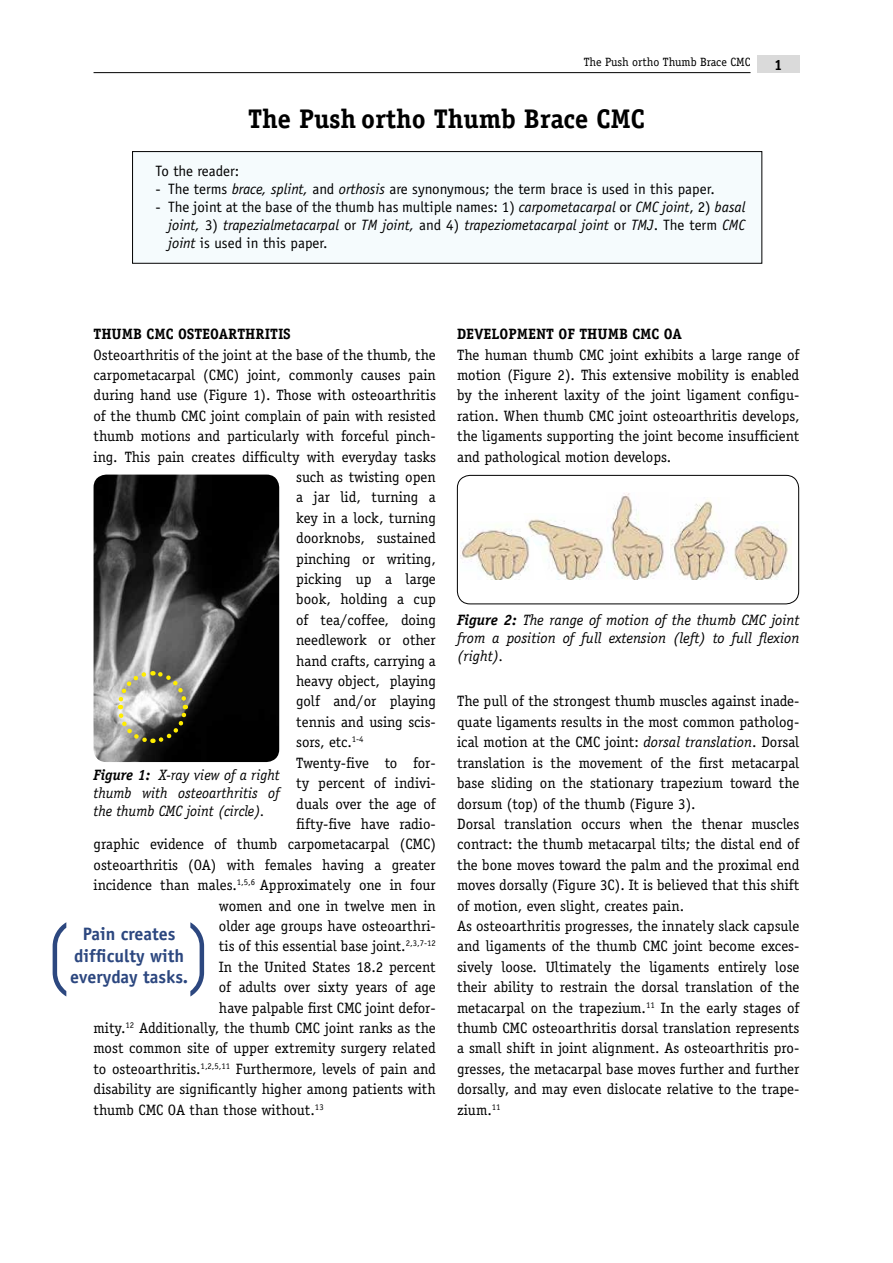
<style>
.page{position:relative;width:893px;height:1263px;background:#fff}
.page>*{position:absolute;margin:0;border:0;box-sizing:border-box;transform-origin:0 0}
.t1{font:700 27px "Officina Serif LT";color:#000}
.t2{font:700 18px/21.6px "Officina Sans LT";color:#2c477f;text-align:center}
.t3{font:15px/20.4px "Officina Serif LT";color:#000;text-align:justify}
.t4{font:italic 15px/18px "Officina Sans LT";color:#000;text-align:justify}
.t5{font:italic 15px/18px "Officina Serif LT";color:#000;text-align:justify}
.t6{font:15px "Officina Sans LT";color:#000}
.t7{font:700 15px "Officina Serif LT";color:#000}
.t8{font:15px "Officina Serif LT";letter-spacing:-.02em;color:#000}
.t9{font:12px "Officina Serif LT";color:#000}
.s1{font-style:italic}
.s2{font-style:normal}
.s3{font-weight:700}
</style>
<div class="page">
<hr style="left:94px;top:72px;width:656px;height:1px;background:#000">
<div style="left:757px;top:55px;width:42px;height:17px;background:#dadada"></div>
<div style="left:133px;top:152px;width:629px;height:111px;background:#f5fbfd"></div>
<div style="left:132px;top:151px;width:630px;height:113px;border:1px solid #000"></div>
<svg style="left:53px;top:922px;width:13px;height:74px"></svg>
<svg style="left:190px;top:922px;width:14px;height:74px"></svg>
<img style="left:94px;top:475px;width:185px;height:287px">
<svg style="left:115px;top:668px;width:75px;height:77px;background:#989787"></svg>
<div style="left:457px;top:475px;width:342px;height:129px;border:1px solid #000;border-radius:13px"></div>
<img style="left:461px;top:529px;width:63px;height:51px">
<img style="left:524px;top:519px;width:80px;height:61px">
<img style="left:611px;top:493px;width:53px;height:87px">
<img style="left:671px;top:500px;width:57px;height:80px">
<img style="left:734px;top:522px;width:55px;height:58px">
<p class="t9" style="left:584px;top:55px;width:168px">The Push ortho Thumb Brace CMC</p>
<p class="t7" style="left:774px;top:55px;width:10px">1</p>
<h1 class="t1" style="left:248px;top:102px;width:398px">The Push ortho Thumb Brace CMC</h1>
<p class="t6" style="left:156px;top:162px;width:85px">To the reader:</p>
<p class="t6" style="left:156px;top:180px;width:561px">- The terms <span class="s1">brace, splint,</span> and <span class="s1">orthosis</span> are synonymous; the term brace is used in this paper.</p>
<p class="t4" style="left:168px;top:198px;width:579px;text-indent:-13px"><span class="s2">- The joint at the base of the thumb has multiple names: 1)</span> carpometacarpal <span class="s2">or</span> CMC joint<span class="s2">, 2)</span> basal joint, <span class="s2">3)</span> trapezialmetacarpal <span class="s2">or</span> TM joint, <span class="s2">and 4)</span> trapeziometacarpal joint <span class="s2">or</span> TMJ<span class="s2">. The term</span> CMC joint <span class="s2">is used in this paper.</span></p>
<p class="t7" style="left:94px;top:325px;width:199px">THUMB CMC OSTEOARTHRITIS</p>
<p class="t3" style="left:94px;top:344px;width:344px">Osteoarthritis of the joint at the base of the thumb, the</p>
<p class="t3" style="left:94px;top:365px;width:344px">carpometacarpal (CMC) joint, commonly causes pain</p>
<p class="t3" style="left:94px;top:385px;width:344px">during hand use (Figure 1). Those with osteoarthritis</p>
<p class="t3" style="left:94px;top:406px;width:344px">of the thumb CMC joint complain of pain with resisted</p>
<p class="t3" style="left:94px;top:426px;width:344px">thumb motions and particularly with forceful pinch-</p>
<p class="t3" style="left:94px;top:446px;width:344px">ing. This pain creates difficulty with everyday tasks</p>
<p class="t3" style="left:296px;top:467px;width:141px">such as twisting open</p>
<p class="t3" style="left:296px;top:487px;width:141px">a jar lid, turning a</p>
<p class="t3" style="left:296px;top:508px;width:141px">key in a lock, turning</p>
<p class="t3" style="left:296px;top:528px;width:141px">doorknobs, sustained</p>
<p class="t3" style="left:296px;top:548px;width:141px">pinching or writing,</p>
<p class="t3" style="left:296px;top:569px;width:141px">picking up a large</p>
<p class="t3" style="left:296px;top:589px;width:141px">book, holding a cup</p>
<p class="t3" style="left:296px;top:610px;width:141px">of tea/coffee, doing</p>
<p class="t3" style="left:296px;top:630px;width:141px">needlework or other</p>
<p class="t3" style="left:296px;top:650px;width:141px">hand crafts, carrying a</p>
<p class="t3" style="left:296px;top:671px;width:141px">heavy object, playing</p>
<p class="t3" style="left:296px;top:691px;width:141px">golf and/or playing</p>
<p class="t3" style="left:296px;top:712px;width:141px">tennis and using scis-</p>
<p class="t3" style="left:296px;top:732px;width:69px">sors, etc.<sup>1-4</sup></p>
<p class="t8" style="left:296px;top:754px;width:141px">Twenty-five to for-</p>
<p class="t3" style="left:296px;top:773px;width:140px">ty percent of indivi-</p>
<p class="t8" style="left:296px;top:795px;width:141px">duals over the age of</p>
<p class="t3" style="left:296px;top:814px;width:141px">fifty-five have radio-</p>
<p class="t3" style="left:94px;top:834px;width:344px">graphic evidence of thumb carpometacarpal (CMC)</p>
<p class="t3" style="left:94px;top:854px;width:344px">osteoarthritis (OA) with females having a greater</p>
<p class="t3" style="left:94px;top:875px;width:344px">incidence than males.<sup>1,5,6</sup> Approximately one in four</p>
<p class="t3" style="left:219px;top:895px;width:218px">women and one in twelve men in</p>
<p class="t3" style="left:219px;top:916px;width:218px">older age groups have osteoarthri-</p>
<p class="t3" style="left:219px;top:936px;width:218px">tis of this essential base joint.<sup>2,3,7-12</sup></p>
<p class="t3" style="left:219px;top:956px;width:218px">In the United States 18.2 percent</p>
<p class="t3" style="left:219px;top:977px;width:218px">of adults over sixty years of age</p>
<p class="t3" style="left:219px;top:997px;width:218px">have palpable first CMC joint defor-</p>
<p class="t3" style="left:94px;top:1018px;width:344px">mity.<sup>12</sup> Additionally, the thumb CMC joint ranks as the</p>
<p class="t3" style="left:94px;top:1038px;width:344px">most common site of upper extremity surgery related</p>
<p class="t3" style="left:94px;top:1058px;width:344px">to osteoarthritis.<sup>1,2,5,11</sup> Furthermore, levels of pain and</p>
<p class="t3" style="left:94px;top:1079px;width:344px">disability are significantly higher among patients with</p>
<p class="t3" style="left:94px;top:1099px;width:232px">thumb CMC OA than those without.<sup>13</sup></p>
<p class="t5" style="left:94px;top:766px;width:188px"><span class="s3">Figure 1:</span> X-ray view of a right thumb with osteoarthritis of the thumb CMC joint (circle).</p>
<p class="t2" style="left:70px;top:923px;width:119px">Pain creates difficulty with everyday tasks.</p>
<p class="t7" style="left:457px;top:325px;width:226px">DEVELOPMENT OF THUMB CMC OA</p>
<p class="t3" style="left:457px;top:344px;width:344px">The human thumb CMC joint exhibits a large range of motion (Figure 2). This extensive mobility is enabled by the inherent laxity of the joint ligament configu&shy;ration. When thumb CMC joint osteoarthritis develops, the ligaments supporting the joint become insufficient and pathological motion develops.</p>
<p class="t5" style="left:457px;top:611px;width:344px"><span class="s3">Figure 2:</span> The range of motion of the thumb CMC joint from a position of full extension (left) to full flexion (right).</p>
<p class="t3" style="left:457px;top:691px;width:344px;text-align:left">The pull of the strongest thumb muscles against inade&shy;quate ligaments results in the most common patholog&shy;ical motion at the CMC joint: <span class="s1">dorsal translation</span>. Dorsal translation is the movement of the first metacarpal base sliding on the stationary trapezium toward the dorsum (top) of the thumb (Figure 3).<br>Dorsal translation occurs when the thenar muscles contract: the thumb metacarpal tilts; the distal end of the bone moves toward the palm and the proximal end moves dorsally (Figure 3C). It is believed that this shift of motion, even slight, creates pain.<br>As osteoarthritis progresses, the innately slack capsule and ligaments of the thumb CMC joint become exces&shy;sively loose. Ultimately the ligaments entirely lose their ability to restrain the dorsal translation of the metacarpal on the trapezium.<sup>11</sup> In the early stages of thumb CMC osteoarthritis dorsal translation represents a small shift in joint alignment. As osteoarthritis pro&shy;gresses, the metacarpal base moves further and further dorsally, and may even dislocate relative to the trape&shy;zium.<sup>11</sup></p>
</div>
